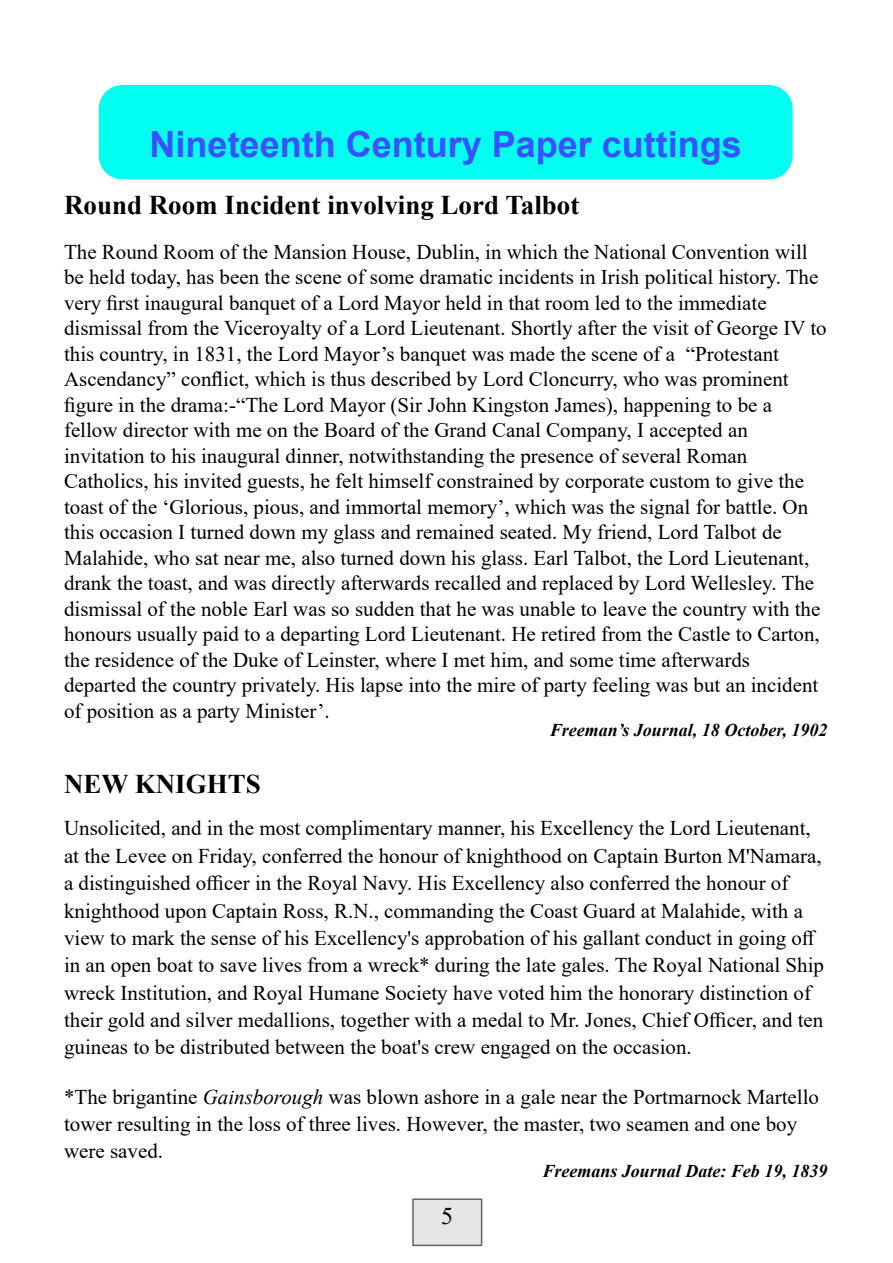
<style>
.page{position:relative;width:893px;height:1263px;background:#fff}
.page>*{position:absolute;margin:0;border:0;box-sizing:border-box;transform-origin:0 0}
.t1{font:700 36px "Arial";color:#3b50ff}
.t2{font:700 27px "Times New Roman";color:#000}
.t3{font:24px "Times New Roman";color:#01000f}
.t4{font:21px/25.5px "Times New Roman";color:#000}
.t5{font:italic 700 18px "Times New Roman";color:#000}
.s1{font-style:italic}
</style>
<div class="page">
<div style="left:413px;top:1199px;width:69px;height:46px;background:#e6e6e6"></div>
<div style="left:412px;top:1198px;width:70px;height:48px;border:2px solid #4d4d4d"></div>
<div style="left:99px;top:85px;width:694px;height:94px;background:#00fff0;border-radius:24px"></div>
<h1 class="t1" style="left:150px;top:131px;width:594px">Nineteenth Century Paper cuttings</h1>
<p class="t2" style="left:64px;top:196px;width:517px">Round Room Incident involving Lord Talbot</p>
<p class="t4" style="left:64px;top:241px;width:764px">The Round Room of the Mansion House, Dublin, in which the National Convention will be held today, has been the scene of some dramatic incidents in Irish political history. The very first inaugural banquet of a Lord Mayor held in that room led to the immediate dismissal from the Viceroyalty of a Lord Lieutenant. Shortly after the visit of George IV to this country, in 1831, the Lord Mayor’s banquet was made the scene of a “Protestant Ascendancy” conflict, which is thus described by Lord Cloncurry, who was prominent figure in the drama:-“The Lord Mayor (Sir John Kingston James), happening to be a fellow director with me on the Board of the Grand Canal Company, I accepted an invitation to his inaugural dinner, notwithstanding the presence of several Roman Catholics, his invited guests, he felt himself constrained by corporate custom to give the toast of the ‘Glorious, pious, and immortal memory’, which was the signal for battle. On this occasion I turned down my glass and remained seated. My friend, Lord Talbot de Malahide, who sat near me, also turned down his glass. Earl Talbot, the Lord Lieutenant, drank the toast, and was directly afterwards recalled and replaced by Lord Wellesley. The dismissal of the noble Earl was so sudden that he was unable to leave the country with the honours usually paid to a departing Lord Lieutenant. He retired from the Castle to Carton, the residence of the Duke of Leinster, where I met him, and some time afterwards departed the country privately. His lapse into the mire of party feeling was but an incident of position as a party Minister’.</p>
<p class="t5" style="left:550px;top:724px;width:279px">Freeman’s Journal, 18 October, 1902</p>
<p class="t2" style="left:64px;top:775px;width:198px">NEW KNIGHTS</p>
<p class="t4" style="left:64px;top:817px;width:762px;line-height:27.3px">Unsolicited, and in the most complimentary manner, his Excellency the Lord Lieutenant, at the Levee on Friday, conferred the honour of knighthood on Captain Burton M'Namara, a distinguished officer in the Royal Navy. His Excellency also conferred the honour of knighthood upon Captain Ross, R.N., commanding the Coast Guard at Malahide, with a view to mark the sense of his Excellency's approbation of his gallant conduct in going off in an open boat to save lives from a wreck* during the late gales. The Royal National Ship wreck Institution, and Royal Humane Society have voted him the honorary distinction of their gold and silver medallions, together with a medal to Mr. Jones, Chief Officer, and ten guineas to be distributed between the boat's crew engaged on the occasion.</p>
<p class="t4" style="left:64px;top:1085px;width:757px;line-height:27.3px">*The brigantine <span class="s1">Gainsborough</span> was blown ashore in a gale near the Portmarnock Martello tower resulting in the loss of three lives. However, the master, two seamen and one boy were saved.</p>
<p class="t5" style="left:542px;top:1165px;width:287px">Freemans Journal Date: Feb 19, 1839</p>
<p class="t3" style="left:441px;top:1208px;width:13px">5</p>
</div>
